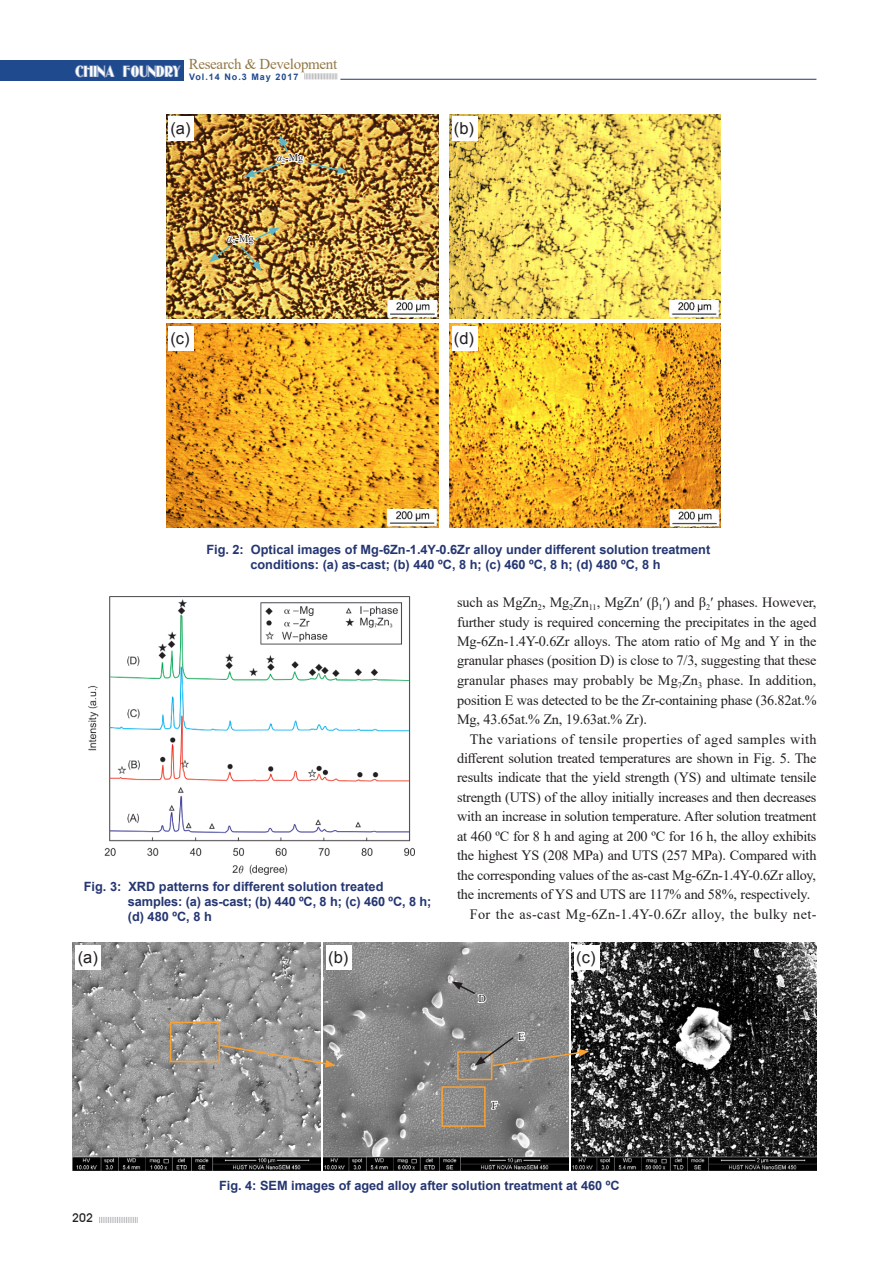
<style>
.page{position:relative;width:893px;height:1263px;background:#fff}
.page>*{position:absolute;margin:0;border:0;box-sizing:border-box;transform-origin:0 0}
._13-图片说明{font:16.5px "Arial";color:#231f20}
.t1{font:15.6px "Oldgate Lane Outline";color:#fff}
.t2{font:15px "Times New Roman";letter-spacing:-.02em;color:#937846}
._07-正文{font:14.25px/19.5px "Times New Roman";letter-spacing:-.015em;color:#231f20;text-align:justify}
._07-正文-2{font:14.25px "Times New Roman";letter-spacing:.025em;color:#231f20}
._13-图片说明-2{font:700 12.75px/15px "Arial";color:#253672}
.t3{font:500 12px "Avant Garde IT Cby BT";color:#231f20}
._15-图中字{font:10.5px "Times New Roman";color:#231f20}
.t4{font:700 9px "Arial";letter-spacing:.11em;color:#204a8e}
.s1{font-style:italic}
</style>
<div class="page">
<svg style="left:99px;top:1217px;width:39px;height:6px"></svg>
<div style="left:0;top:60px;width:184px;height:21px;background:#204a8e"></div>
<svg style="left:304px;top:73px;width:33px;height:6px"></svg>
<hr style="left:340px;top:79px;width:476px;height:1px;background:#253672">
<img style="left:89px;top:596px;width:325px;height:278px">
<img style="left:449px;top:115px;width:272px;height:203px">
<img style="left:166px;top:324px;width:272px;height:203px">
<img style="left:449px;top:324px;width:272px;height:203px">
<img style="left:166px;top:115px;width:272px;height:204px">
<img style="left:244px;top:135px;width:104px;height:42px">
<img style="left:209px;top:227px;width:71px;height:44px">
<div style="left:168px;top:116px;width:26px;height:25px;background:#fff"></div>
<div style="left:452px;top:116px;width:25px;height:25px;background:#fff"></div>
<div style="left:168px;top:326px;width:26px;height:25px;background:#fff"></div>
<div style="left:452px;top:326px;width:25px;height:25px;background:#fff"></div>
<img style="left:73px;top:943px;width:248px;height:228px">
<img style="left:324px;top:943px;width:244px;height:228px">
<img style="left:571px;top:943px;width:245px;height:228px">
<div style="left:170px;top:1022px;width:50px;height:40px;border:2px solid #f9a032"></div>
<svg style="left:218px;top:1043px;width:118px;height:24px;background:#a39b93"></svg>
<div style="left:457px;top:1051px;width:35px;height:29px;border:2px solid #f9a032"></div>
<div style="left:441px;top:1086px;width:45px;height:41px;border:2px solid #f9a032"></div>
<svg style="left:452px;top:981px;width:36px;height:23px"></svg>
<svg style="left:490px;top:1100px;width:9px;height:10px"></svg>
<svg style="left:475px;top:1031px;width:114px;height:36px;background:#85817b"></svg>
<div style="left:75px;top:945px;width:26px;height:25px;background:#fff"></div>
<div style="left:326px;top:945px;width:26px;height:25px;background:#fff"></div>
<div style="left:574px;top:945px;width:26px;height:25px;background:#fff"></div>
<p class="t1" style="left:75px;top:62px;width:107px">CHINA FOUNDRY</p>
<p class="t2" style="left:189px;top:53px;width:150px">Research &amp; Development</p>
<p class="t4" style="left:189px;top:70px;width:111px">Vol.14 No.3 May 2017</p>
<p class="_13-图片说明" style="left:170px;top:117px;width:22px">(a)</p>
<p class="_13-图片说明" style="left:454px;top:117px;width:22px">(b)</p>
<p class="_15-图中字" style="left:277px;top:150px;width:28px"><span class="s1">α</span><sub>2</sub>-Mg</p>
<p class="_15-图中字" style="left:227px;top:231px;width:28px"><span class="s1">α</span><sub>1</sub>-Mg</p>
<p class="_13-图片说明" style="left:170px;top:327px;width:21px">(c)</p>
<p class="_13-图片说明" style="left:454px;top:327px;width:22px">(d)</p>
<p class="_13-图片说明-2" style="left:206px;top:542px;width:505px;text-align:center">Fig. 2: Optical images of Mg-6Zn-1.4Y-0.6Zr alloy under different solution treatment conditions: (a) as-cast; (b) 440 ºC, 8 h; (c) 460 ºC, 8 h; (d) 480 ºC, 8 h</p>
<p class="_13-图片说明-2" style="left:128px;top:880px;width:305px;text-indent:-44px">Fig. 3: XRD patterns for different solution treated samples: (a) as-cast; (b) 440 ºC, 8 h; (c) 460 ºC, 8 h; (d) 480 ºC, 8 h</p>
<p class="_07-正文" style="left:457px;top:592px;width:361px">such as MgZn<sub>2</sub>, Mg<sub>2</sub>Zn<sub>11</sub>, MgZn′ (β<sub>1</sub>′) and β<sub>2</sub>′ phases. However, further study is required concerning the precipitates in the aged Mg-6Zn-1.4Y-0.6Zr alloys. The atom ratio of Mg and Y in the granular phases (position D) is close to 7/3, suggesting that these granular phases may probably be Mg<sub>7</sub>Zn<sub>3</sub> phase. In addition, position E was detected to be the Zr-containing phase (36.82at.% Mg, 43.65at.% Zn, 19.63at.% Zr).</p>
<p class="_07-正文" style="left:457px;top:728px;width:361px;text-indent:13px">The variations of tensile properties of aged samples with different solution treated temperatures are shown in Fig. 5. The results indicate that the yield strength (YS) and ultimate tensile strength (UTS) of the alloy initially increases and then decreases with an increase in solution temperature. After solution treatment at 460 ºC for 8 h and aging at 200 ºC for 16 h, the alloy exhibits the highest YS (208 MPa) and UTS (257 MPa). Compared with the corresponding values of the as-cast Mg-6Zn-1.4Y-0.6Zr alloy, the increments of YS and UTS are 117% and 58%, respectively.</p>
<p class="_07-正文-2" style="left:470px;top:904px;width:348px">For the as-cast Mg-6Zn-1.4Y-0.6Zr alloy, the bulky net-</p>
<p class="_13-图片说明" style="left:78px;top:946px;width:22px">(a)</p>
<p class="_13-图片说明" style="left:328px;top:946px;width:22px">(b)</p>
<p class="_13-图片说明" style="left:576px;top:946px;width:21px">(c)</p>
<p class="_15-图中字" style="left:478px;top:991px;width:9px">D</p>
<p class="_15-图中字" style="left:518px;top:1029px;width:8px">E</p>
<p class="_15-图中字" style="left:492px;top:1098px;width:7px">F</p>
<p class="t3" style="left:72px;top:1211px;width:22px">202</p>
<p class="_13-图片说明-2" style="left:219px;top:1178px;width:402px">Fig. 4: SEM images of aged alloy after solution treatment at 460 ºC</p>
</div>
